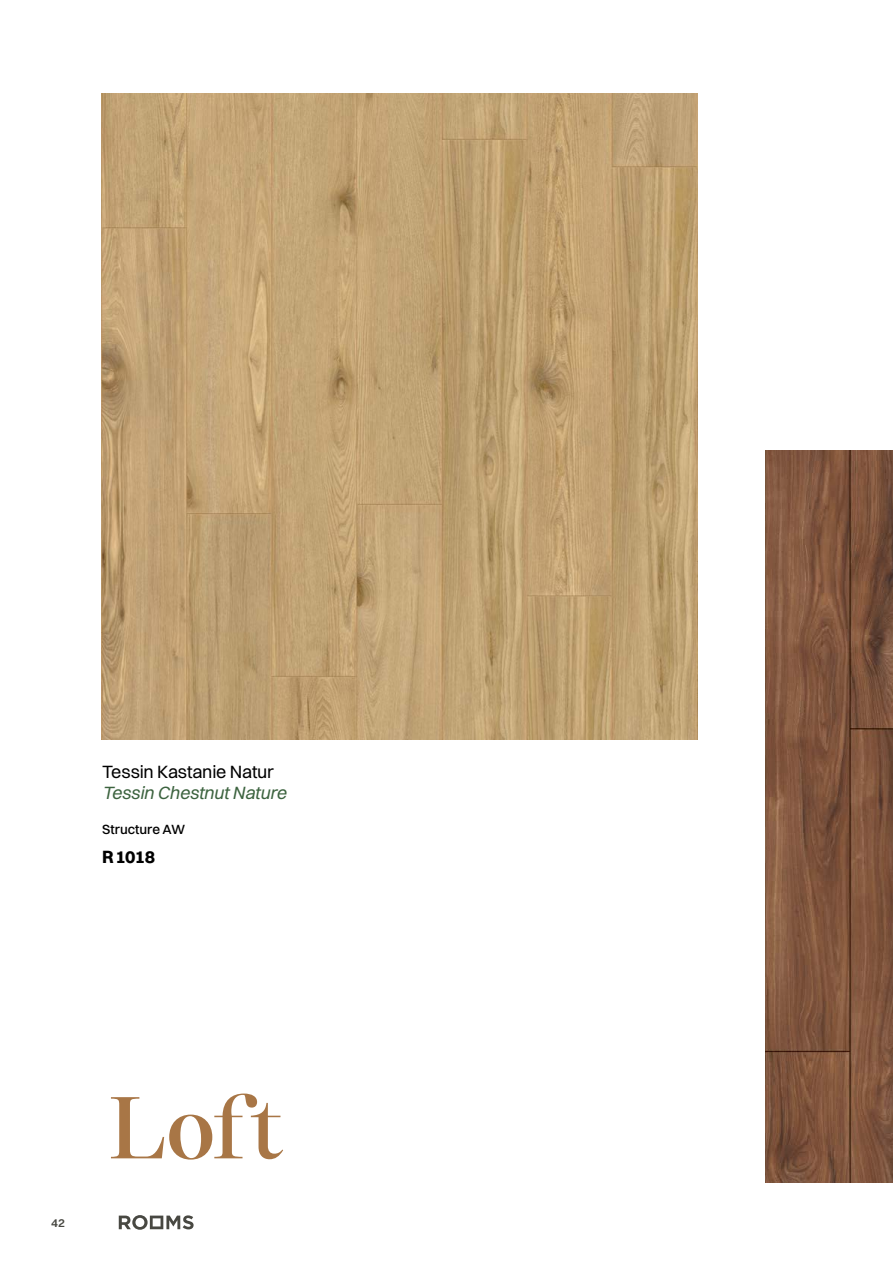
<style>
.page{position:relative;width:893px;height:1263px;background:#fff}
.page>*{position:absolute;margin:0;border:0;box-sizing:border-box;transform-origin:0 0}
.t1{font:500 90px "GT Alpina Fine";color:#a87646}
.t2{font:italic 18px "Switzer";letter-spacing:-.015em;color:#3c633f}
.t3{font:18px "Switzer";letter-spacing:-.015em;color:#000}
.t4{font:700 18px "Switzer";letter-spacing:-.035em;color:#000}
.t5{font:500 13.5px "Switzer";color:#000}
.t6{font:600 12px "Switzer";color:#484842}
</style>
<div class="page">
<img style="left:765px;top:451px;width:128px;height:731px">
<img style="left:102px;top:94px;width:595px;height:646px">
<svg style="left:119px;top:1215px;width:75px;height:15px"></svg>
<p class="t3" style="left:102px;top:760px;width:173px">Tessin Kastanie Natur</p>
<p class="t2" style="left:102px;top:782px;width:186px">Tessin Chestnut Nature</p>
<p class="t5" style="left:102px;top:821px;width:85px">Structure AW</p>
<p class="t4" style="left:102px;top:845px;width:55px">R1018</p>
<p class="t6" style="left:51px;top:1215px;width:16px">42</p>
<h1 class="t1" style="left:108px;top:1078px;width:178px">Loft</h1>
</div>
